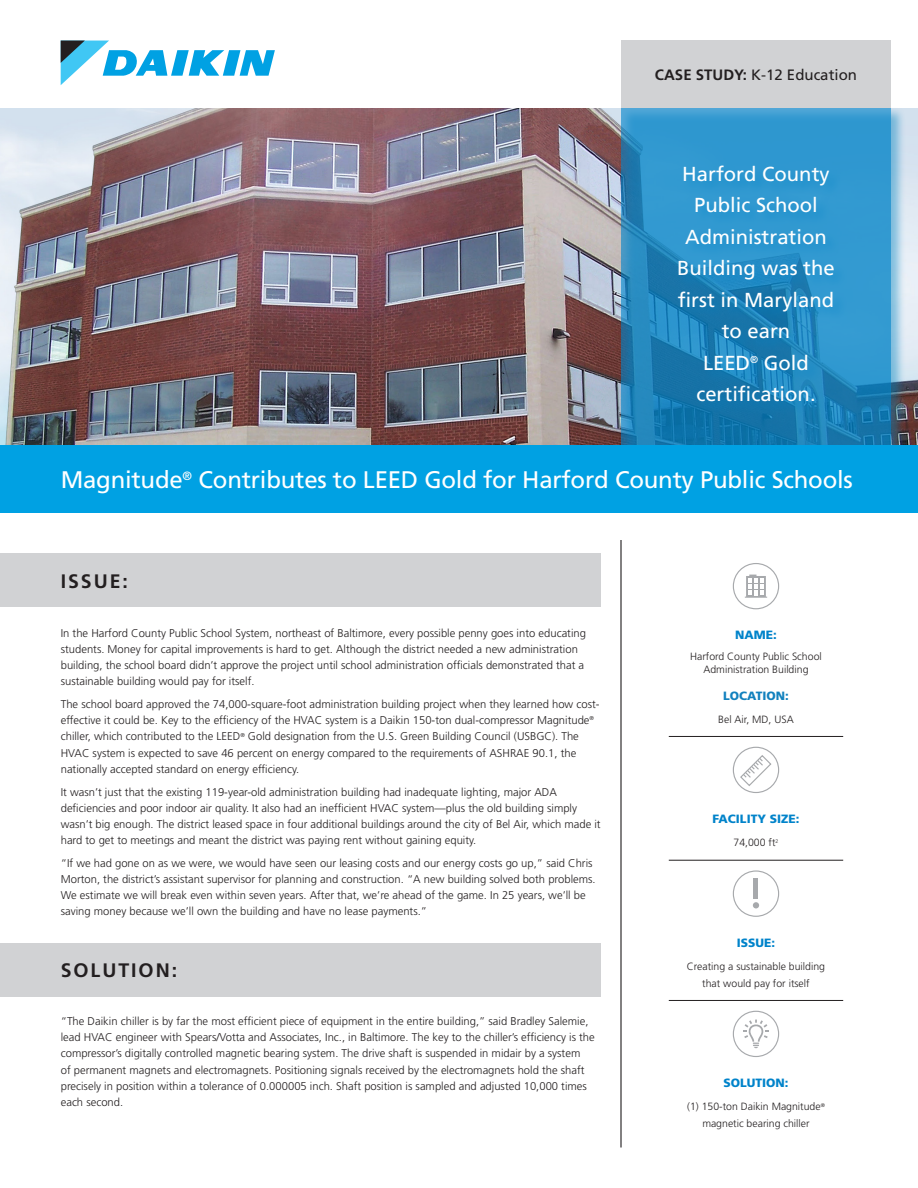
<style>
.page{position:relative;width:918px;height:1188px;background:#fff}
.page>*{position:absolute;margin:0;border:0;box-sizing:border-box;transform-origin:0 0}
.CS_Headline{font:24px "Frutiger LT Std";letter-spacing:-.01em;color:#fff}
.CS_Photo_Caption{font:20.25px/31.5px "Frutiger LT Std";color:#fff;text-align:center}
.Case_Study_Issues_He{font:700 19.5px "Frutiger LT Std";letter-spacing:.1em;color:#231f20}
.Case_Study_Category{font:15px "Frutiger LT Std";color:#231f20}
.Case_Study_SideBar_H{font:900 12px "Frutiger LT Std";color:#0083ca}
.Case_Study_SideBar_C{font:900 12px "Frutiger LT Std";color:#1281be}
.t1{font:300 11.25px/16.2px "Frutiger LT Std";color:#231f20}
.CS_Location_Name{font:300 10.5px/13.5px "Frutiger LT Std";color:#231f20;text-align:center}
.Case_Study_SideBar_C-2{font:300 10.5px/16.5px "Frutiger LT Std";color:#231f20;text-align:center}
.s1{font-weight:700}
</style>
<div class="page">
<svg style="left:61px;top:41px;width:214px;height:44px"></svg>
<img style="left:0;top:108px;width:918px;height:338px">
<div style="left:620px;top:107px;width:286px;height:367px;background:#0082bf;opacity:.75"></div>
<svg style="left:621px;top:108px;width:270px;height:338px;fill:#2c96cf"></svg>
<div style="left:621px;top:40px;width:270px;height:68px;background:#d1d2d4"></div>
<hr style="left:620px;top:540px;width:2px;height:608px;background:#231f20">
<div style="left:0;top:554px;width:601px;height:54px;background:#d1d2d4"></div>
<div style="left:0;top:943px;width:601px;height:54px;background:#d1d2d4"></div>
<div style="left:0;top:446px;width:918px;height:67px;background:#00a1e3"></div>
<hr style="left:669px;top:736px;width:174px;height:1px;background:#231f20">
<hr style="left:669px;top:860px;width:174px;height:1px;background:#231f20">
<hr style="left:669px;top:1000px;width:174px;height:1px;background:#231f20">
<svg style="left:745px;top:575px;width:22px;height:23px"></svg>
<div style="left:733px;top:563px;width:46px;height:46px;border:1px solid #a7a9ac;border-radius:50%"></div>
<div style="left:733px;top:747px;width:46px;height:46px;border:1px solid #a7a9ac;border-radius:50%"></div>
<svg style="left:739px;top:754px;width:33px;height:33px"></svg>
<div style="left:733px;top:870px;width:46px;height:47px;border:1px solid #a7a9ac;border-radius:50%"></div>
<hr style="left:754px;top:879px;width:4px;height:20px;background:#a7a9ac">
<svg style="left:753px;top:902px;width:6px;height:6px"></svg>
<div style="left:733px;top:1011px;width:46px;height:46px;border:1px solid #a7a9ac;border-radius:50%"></div>
<svg style="left:743px;top:1020px;width:26px;height:29px"></svg>
<p class="Case_Study_Category" style="left:655px;top:66px;width:204px"><span class="s1">CASE STUDY:</span> K-12 Education</p>
<p class="CS_Photo_Caption" style="left:677px;top:158px;width:159px">Harford County<br>Public School<br>Administration<br>Building was the first in Maryland to earn<br>LEED<sup>®</sup> Gold certification.</p>
<p class="CS_Headline" style="left:61px;top:466px;width:794px">Magnitude<sup>®</sup> Contributes to LEED Gold for Harford County Public Schools</p>
<p class="Case_Study_Issues_He" style="left:61px;top:570px;width:69px">ISSUE:</p>
<p class="t1" style="left:61px;top:625px;width:527px">In the Harford County Public School System, northeast of Baltimore, every possible penny goes into educating students. Money for capital improvements is hard to get. Although the district needed a new administration building, the school board didn’t approve the project until school administration officials demonstrated that a sustainable building would pay for itself.</p>
<p class="t1" style="left:61px;top:696px;width:540px">The school board approved the 74,000-square-foot administration building project when they learned how cost&shy;effective it could be. Key to the efficiency of the HVAC system is a Daikin 150-ton dual-compressor Magnitude<sup>® </sup>chiller, which contributed to the LEED<sup>®</sup> Gold designation from the U.S. Green Building Council (USBGC). The HVAC system is expected to save 46 percent on energy compared to the requirements of ASHRAE 90.1, the nationally accepted standard on energy efficiency.</p>
<p class="t1" style="left:61px;top:784px;width:541px">It wasn’t just that the existing 119-year-old administration building had inadequate lighting, major ADA deficiencies and poor indoor air quality. It also had an inefficient HVAC system—plus the old building simply wasn’t big enough. The district leased space in four additional buildings around the city of Bel Air, which made it hard to get to meetings and meant the district was paying rent without gaining equity.</p>
<p class="t1" style="left:61px;top:855px;width:536px">“If we had gone on as we were, we would have seen our leasing costs and our energy costs go up,” said Chris Morton, the district’s assistant supervisor for planning and construction. “A new building solved both problems.<br>We estimate we will break even within seven years. After that, we’re ahead of the game. In 25 years, we’ll be saving money because we’ll own the building and have no lease payments.”</p>
<p class="Case_Study_Issues_He" style="left:61px;top:959px;width:118px">SOLUTION:</p>
<p class="t1" style="left:61px;top:1013px;width:536px">“The Daikin chiller is by far the most efficient piece of equipment in the entire building,” said Bradley Salemie, lead HVAC engineer with Spears/Votta and Associates, Inc., in Baltimore. The key to the chiller’s efficiency is the compressor’s digitally controlled magnetic bearing system. The drive shaft is suspended in midair by a system<br>of permanent magnets and electromagnets. Positioning signals received by the electromagnets hold the shaft precisely in position within a tolerance of 0.000005 inch. Shaft position is sampled and adjusted 10,000 times each second.</p>
<p class="Case_Study_SideBar_H" style="left:735px;top:628px;width:43px">NAME:</p>
<p class="CS_Location_Name" style="left:690px;top:649px;width:133px">Harford County Public School<br>Administration Building</p>
<p class="Case_Study_SideBar_C" style="left:723px;top:689px;width:67px">LOCATION:</p>
<p class="Case_Study_SideBar_C-2" style="left:718px;top:711px;width:77px">Bel Air, MD, USA</p>
<p class="Case_Study_SideBar_H" style="left:713px;top:812px;width:88px">FACILITY SIZE:</p>
<p class="Case_Study_SideBar_C-2" style="left:734px;top:835px;width:46px">74,000 ft<sup>2</sup></p>
<p class="Case_Study_SideBar_H" style="left:737px;top:935px;width:40px">ISSUE:</p>
<p class="Case_Study_SideBar_C-2" style="left:687px;top:958px;width:140px">Creating a sustainable building that would pay for itself</p>
<p class="Case_Study_SideBar_H" style="left:723px;top:1076px;width:67px">SOLUTION:</p>
<p class="CS_Location_Name" style="left:687px;top:1099px;width:139px;line-height:16.5px">(1) 150-ton Daikin Magnitude<sup>® </sup>magnetic bearing chiller</p>
</div>
